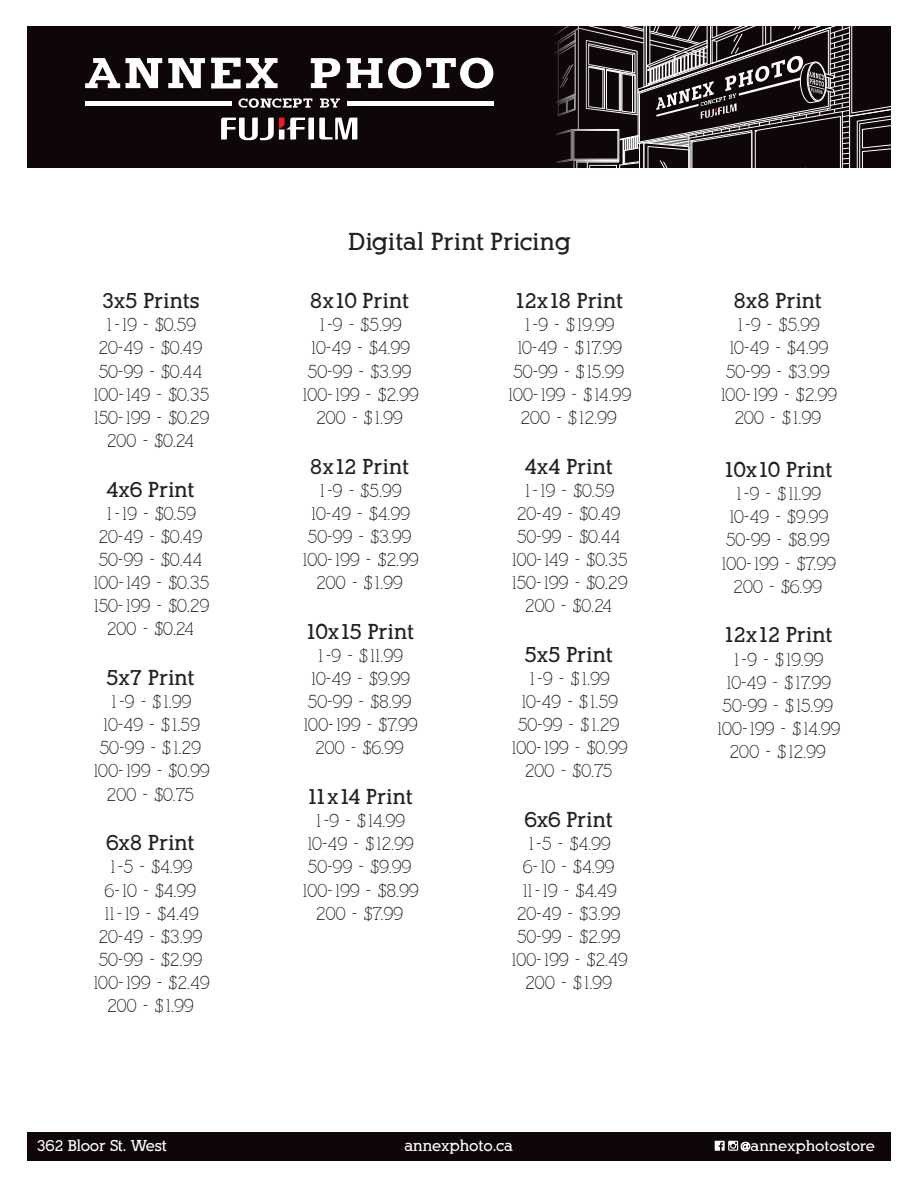
<style>
.page{position:relative;width:918px;height:1188px;background:#fff}
.page>*{position:absolute;margin:0;border:0;box-sizing:border-box;transform-origin:0 0}
.t1{font:700 24px "Alexandria FLF";color:#231f20}
.t2{font:700 21px "Alexandria FLF";color:#231f20}
.t3{font:18px/23.1px "Alexandria FLF";color:#231f20;text-align:center}
.t4{font:700 15.3px "Alexandria FLF";color:#fff}
.t5{font:700 14.4px "Alexandria FLF";color:#fff;scale:1.06 1}
</style>
<div class="page">
<div style="left:27px;top:1132px;width:864px;height:29px;background:#0e0607"></div>
<div style="left:27px;top:27px;width:864px;height:141px;background:#0e0607"></div>
<svg style="left:618px;top:27px;width:273px;height:141px"></svg>
<svg style="left:221px;top:118px;width:136px;height:22px"></svg>
<svg style="left:238px;top:98px;width:74px;height:10px"></svg>
<svg style="left:320px;top:99px;width:20px;height:9px"></svg>
<div style="left:85px;top:101px;width:147px;height:5px;background:#fff"></div>
<div style="left:347px;top:101px;width:146px;height:5px;background:#fff"></div>
<svg style="left:311px;top:58px;width:29px;height:30px"></svg>
<svg style="left:347px;top:58px;width:146px;height:31px"></svg>
<svg style="left:211px;top:58px;width:67px;height:30px"></svg>
<svg style="left:168px;top:58px;width:37px;height:30px"></svg>
<svg style="left:85px;top:58px;width:77px;height:30px"></svg>
<svg style="left:554px;top:27px;width:64px;height:141px"></svg>
<svg style="left:715px;top:1141px;width:36px;height:11px"></svg>
<p class="t2" style="left:101px;top:290px;width:99px">3x5 Prints</p>
<p class="t3" style="left:91px;top:314px;width:119px">1-19 - $0.59<br>20-49 - $0.49<br>50-99 - $0.44<br>100-149 - $0.35<br>150-199 - $0.29<br>200 - $0.24</p>
<p class="t2" style="left:106px;top:478px;width:90px">4x6 Print</p>
<p class="t3" style="left:91px;top:502px;width:119px">1-19 - $0.59<br>20-49 - $0.49<br>50-99 - $0.44<br>100-149 - $0.35<br>150-199 - $0.29<br>200 - $0.24</p>
<p class="t2" style="left:106px;top:667px;width:90px">5x7 Print</p>
<p class="t3" style="left:91px;top:690px;width:120px">1-9 - $1.99<br>10-49 - $1.59<br>50-99 - $1.29<br>100-199 - $0.99<br>200 - $0.75</p>
<p class="t2" style="left:106px;top:832px;width:90px">6x8 Print</p>
<p class="t3" style="left:91px;top:856px;width:120px">1-5 - $4.99<br>6-10 - $4.99<br>11-19 - $4.49<br>20-49 - $3.99<br>50-99 - $2.99<br>100-199 - $2.49<br>200 - $1.99</p>
<h1 class="t1" style="left:348px;top:229px;width:224px">Digital Print Pricing</h1>
<p class="t2" style="left:310px;top:290px;width:100px">8x10 Print</p>
<p class="t3" style="left:300px;top:314px;width:120px">1-9 - $5.99<br>10-49 - $4.99<br>50-99 - $3.99<br>100-199 - $2.99<br>200 - $1.99</p>
<p class="t2" style="left:310px;top:455px;width:100px">8x12 Print</p>
<p class="t3" style="left:300px;top:479px;width:120px">1-9 - $5.99<br>10-49 - $4.99<br>50-99 - $3.99<br>100-199 - $2.99<br>200 - $1.99</p>
<p class="t2" style="left:305px;top:620px;width:111px">10x15 Print</p>
<p class="t3" style="left:301px;top:644px;width:118px">1-9 - $11.99<br>10-49 - $9.99<br>50-99 - $8.99<br>100-199 - $7.99<br>200 - $6.99</p>
<p class="t2" style="left:306px;top:786px;width:108px">11x14 Print</p>
<p class="t3" style="left:300px;top:809px;width:120px">1-9 - $14.99<br>10-49 - $12.99<br>50-99 - $9.99<br>100-199 - $8.99<br>200 - $7.99</p>
<p class="t2" style="left:514px;top:290px;width:111px">12x18 Print</p>
<p class="t3" style="left:506px;top:314px;width:127px">1-9 - $19.99<br>10-49 - $17.99<br>50-99 - $15.99<br>100-199 - $14.99<br>200 - $12.99</p>
<p class="t2" style="left:524px;top:455px;width:90px">4x4 Print</p>
<p class="t3" style="left:510px;top:479px;width:119px">1-19 - $0.59<br>20-49 - $0.49<br>50-99 - $0.44<br>100-149 - $0.35<br>150-199 - $0.29<br>200 - $0.24</p>
<p class="t2" style="left:524px;top:643px;width:90px">5x5 Print</p>
<p class="t3" style="left:509px;top:667px;width:120px">1-9 - $1.99<br>10-49 - $1.59<br>50-99 - $1.29<br>100-199 - $0.99<br>200 - $0.75</p>
<p class="t2" style="left:524px;top:809px;width:90px">6x6 Print</p>
<p class="t3" style="left:509px;top:833px;width:120px">1-5 - $4.99<br>6-10 - $4.99<br>11-19 - $4.49<br>20-49 - $3.99<br>50-99 - $2.99<br>100-199 - $2.49<br>200 - $1.99</p>
<p class="t2" style="left:733px;top:290px;width:90px">8x8 Print</p>
<p class="t3" style="left:718px;top:314px;width:120px">1-9 - $5.99<br>10-49 - $4.99<br>50-99 - $3.99<br>100-199 - $2.99<br>200 - $1.99</p>
<p class="t2" style="left:723px;top:459px;width:111px">10x10 Print</p>
<p class="t3" style="left:719px;top:482px;width:118px">1-9 - $11.99<br>10-49 - $9.99<br>50-99 - $8.99<br>100-199 - $7.99<br>200 - $6.99</p>
<p class="t2" style="left:723px;top:624px;width:111px">12x12 Print</p>
<p class="t3" style="left:715px;top:648px;width:127px">1-9 - $19.99<br>10-49 - $17.99<br>50-99 - $15.99<br>100-199 - $14.99<br>200 - $12.99</p>
<p class="t4" style="left:36px;top:1138px;width:132px">362 Bloor St. West</p>
<p class="t4" style="left:405px;top:1138px;width:110px">annexphoto.ca</p>
<p class="t5" style="left:751px;top:1139px;width:119px">annexphotostore</p>
</div>
